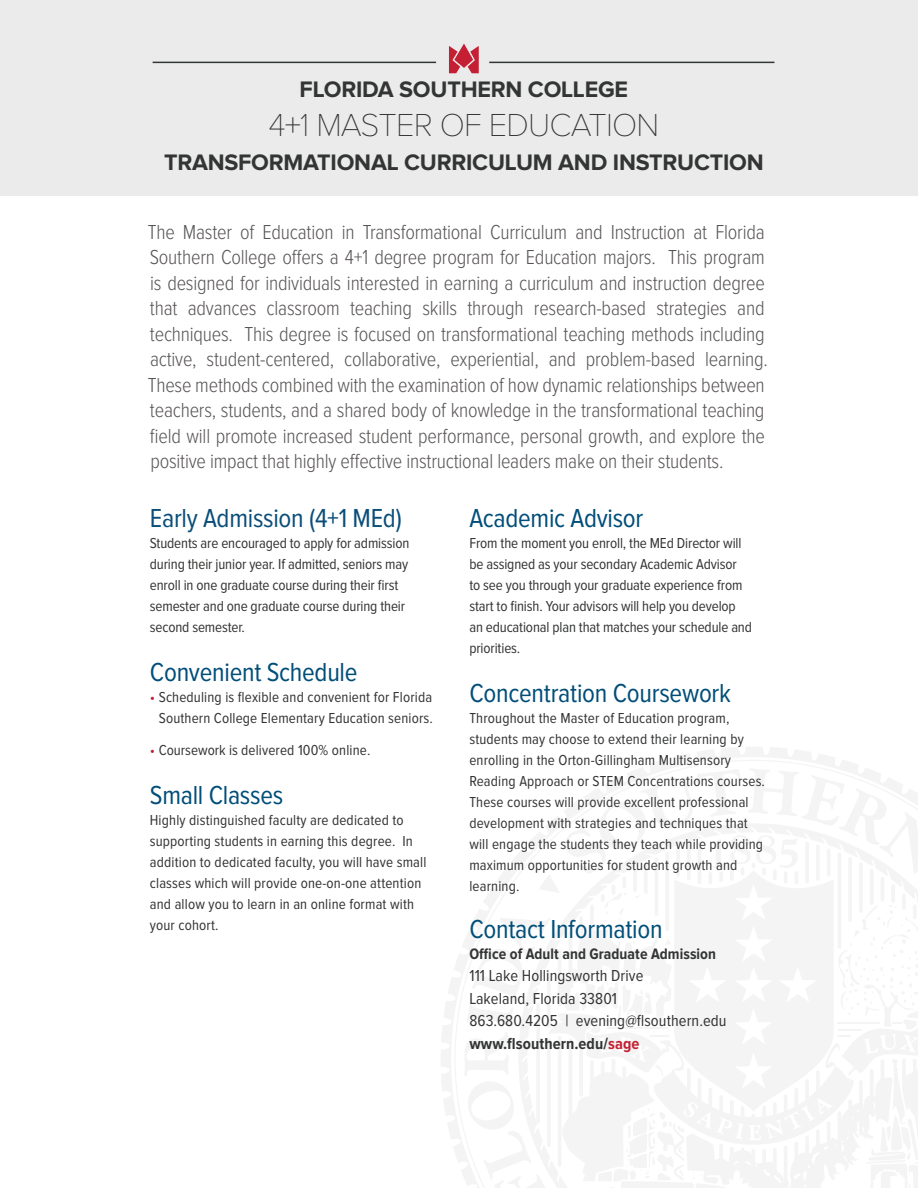
<style>
.page{position:relative;width:918px;height:1188px;background:#fff}
.page>*{position:absolute;margin:0;border:0;box-sizing:border-box;transform-origin:0 0}
.t1{font:100 33px "Proxima Nova";letter-spacing:-.025em;color:#333434}
.t2{font:27px "Proxima Nova Cond";letter-spacing:-.01em;color:#014e79}
.t3{font:27px "Proxima Nova Cond";letter-spacing:-.01em;color:#0a4e79}
.t4{font:700 23.25px "Proxima Nova";letter-spacing:-.01em;color:#333434}
.t5{font:300 21px/25.5px "Proxima Nova Cond";letter-spacing:-.01em;color:#585454}
.t6{font:16.5px/22.5px "Proxima Nova Cond";letter-spacing:.005em;color:#333434}
.t7{font:700 16.5px "Proxima Nova Cond";letter-spacing:.005em;color:#333434}
.t8{font:700 15.75px "Proxima Nova Cond";letter-spacing:.005em;color:#333434}
.t9{font:15px/21px "Proxima Nova Cond";letter-spacing:.01em;color:#333434}
.t10{font:15px/21px "Proxima Nova Cond";letter-spacing:-.01em;color:#333434}
.t11{font:15px "Proxima Nova Cond";letter-spacing:-.01em;color:#343433}
.s1{color:#c42032}
</style>
<div class="page">
<div style="left:0;top:0;width:918px;height:195px;background:#ebebec"></div>
<svg style="left:441px;top:747px;width:394px;height:392px"></svg>
<svg style="left:454px;top:760px;width:404px;height:416px"></svg>
<svg style="left:464px;top:768px;width:454px;height:420px"></svg>
<svg style="left:449px;top:44px;width:30px;height:29px"></svg>
<hr style="left:153px;top:62px;width:283px;height:1px;background:#333434">
<hr style="left:489px;top:62px;width:285px;height:1px;background:#333434">
<p class="t4" style="left:300px;top:76px;width:330px">FLORIDA SOUTHERN COLLEGE</p>
<p class="t1" style="left:268px;top:107px;width:392px">4+1 MASTER OF EDUCATION</p>
<p class="t4" style="left:164px;top:149px;width:601px">TRANSFORMATIONAL CURRICULUM AND INSTRUCTION</p>
<p class="t5" style="left:148px;top:220px;width:622px">The Master of Education in Transformational Curriculum and Instruction at Florida Southern College offers a 4+1 degree program for Education majors. This program is designed for individuals interested in earning a curriculum and instruction degree that advances classroom teaching skills through research-based strategies and techniques. This degree is focused on transformational teaching methods including active, student-centered, collaborative, experiential, and problem-based learning.<br>These methods combined with the examination of how dynamic relationships between teachers, students, and a shared body of knowledge in the transformational teaching field will promote increased student performance, personal growth, and explore the positive impact that highly effective instructional leaders make on their students.</p>
<p class="t2" style="left:469px;top:503px;width:176px">Academic Advisor</p>
<p class="t10" style="left:469px;top:533px;width:284px">From the moment you enroll, the MEd Director will be assigned as your secondary Academic Advisor<br>to see you through your graduate experience from start to finish. Your advisors will help you develop an educational plan that matches your schedule and priorities.</p>
<p class="t2" style="left:469px;top:678px;width:263px">Concentration Coursework</p>
<p class="t9" style="left:469px;top:708px;width:297px">Throughout the Master of Education program, students may choose to extend their learning by enrolling in the Orton-Gillingham Multisensory Reading Approach or STEM Concentrations courses.<br>These courses will provide excellent professional development with strategies and techniques that will engage the students they teach while providing maximum opportunities for student growth and learning.</p>
<p class="t2" style="left:469px;top:914px;width:195px">Contact Information</p>
<p class="t8" style="left:469px;top:945px;width:248px">Office of Adult and Graduate Admission</p>
<p class="t6" style="left:469px;top:965px;width:259px">111 Lake Hollingsworth Drive<br>Lakeland, Florida 33801<br>863.680.4205 | evening@flsouthern.edu</p>
<p class="t7" style="left:469px;top:1034px;width:172px">www.flsouthern.edu/<span class="s1">sage</span></p>
<p class="t3" style="left:150px;top:503px;width:253px">Early Admission (4+1 MEd)</p>
<p class="t11" style="left:150px;top:534px;width:261px">Students are encouraged to apply for admission</p>
<p class="t11" style="left:150px;top:555px;width:260px">during their junior year. If admitted, seniors may</p>
<p class="t11" style="left:150px;top:576px;width:250px">enroll in one graduate course during their first</p>
<p class="t11" style="left:150px;top:597px;width:257px">semester and one graduate course during their</p>
<p class="t11" style="left:150px;top:618px;width:97px">second semester.</p>
<p class="t2" style="left:150px;top:657px;width:209px">Convenient Schedule</p>
<p class="t9" style="left:150px;top:687px;width:285px;text-align:center"><span class="s1">•</span> Scheduling is flexible and convenient for Florida<br>Southern College Elementary Education seniors.</p>
<p class="t9" style="left:150px;top:740px;width:222px"><span class="s1">•</span> Coursework is delivered 100% online.</p>
<p class="t2" style="left:150px;top:780px;width:135px">Small Classes</p>
<p class="t9" style="left:150px;top:810px;width:278px">Highly distinguished faculty are dedicated to supporting students in earning this degree. In addition to dedicated faculty, you will have small classes which will provide one-on-one attention and allow you to learn in an online format with</p>
<p class="t9" style="left:150px;top:915px;width:70px">your cohort.</p>
</div>
